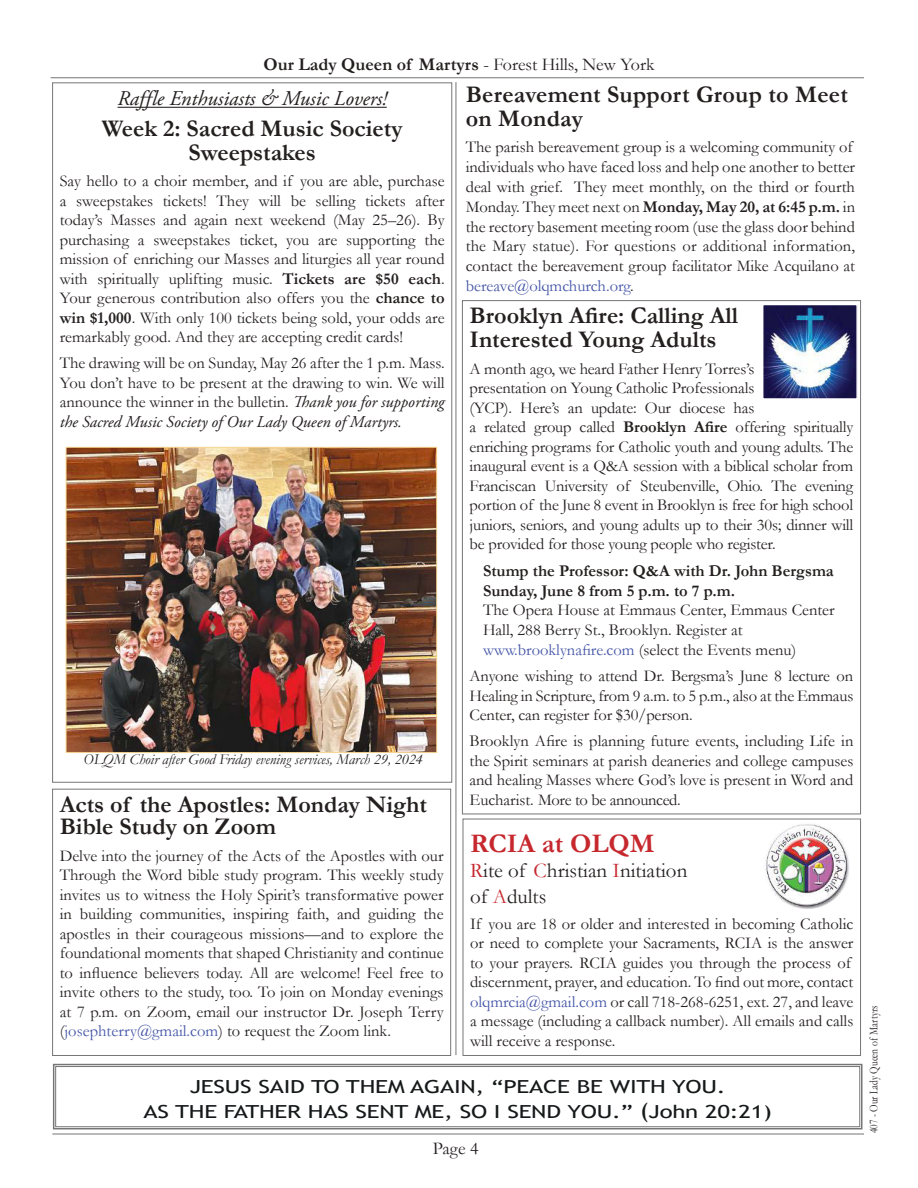
<style>
.page{position:relative;width:918px;height:1188px;background:#fff}
.page>*{position:absolute;margin:0;border:0;box-sizing:border-box;transform-origin:0 0}
.t1{font:700 27px "Garamond";color:#c6282e}
.t2{font:700 24px/24px "Garamond";color:#241f1f}
.t3{font:21px/25.2px "Garamond";color:#241f1f}
.t4{font:italic 21px "Adobe Garamond Pro";color:#241f1f}
.t5{font:18px/24.8px "Trebuchet MS";letter-spacing:-.01em;color:#16191a;text-align:center;scale:1.33 1}
.t6{font:700 18px "Garamond";color:#241f1f}
.t7{font:18px "Garamond";color:#241f1f}
.t8{font:16.5px/19.5px "Garamond";color:#241f1f;text-align:justify}
.t9{font:700 16.5px/19.8px "Garamond";color:#241f1f}
.t10{font:italic 16.5px "Adobe Garamond Pro";color:#241f1f}
.t11{font:italic 15px "Garamond";color:#241f1f}
.t12{font:12px "Garamond";color:#241f1f;scale:.8 1}
.s1{font-weight:400}
.s2{font-weight:700}
.s3{color:#4455a7}
.s4{font-family:"Adobe Garamond Pro";font-style:italic}
.s5{color:#c6282e}
.s6{color:#151718}
.s7{font-size:21.6px}
</style>
<div class="page">
<hr style="left:51px;top:77px;width:813px;height:1px;background:#777576">
<hr style="left:52px;top:1134px;width:812px;height:1px;background:#777576">
<hr style="left:118px;top:107px;width:269px;height:1px;background:#241f1f">
<img style="left:68px;top:449px;width:367px;height:302px">
<div style="left:66px;top:447px;width:371px;height:306px;border:1px solid #f6d794"></div>
<div style="left:52px;top:789px;width:399px;height:267px;border:1px solid #777576"></div>
<img style="left:763px;top:822px;width:88px;height:87px;border-radius:44px">
<div style="left:463px;top:819px;width:398px;height:237px;border:1px solid #777576"></div>
<svg style="left:52px;top:1063px;width:811px;height:67px"></svg>
<div style="left:55px;top:1066px;width:805px;height:61px;border:1px solid #777576"></div>
<hr style="left:456px;top:82px;width:1px;height:973px;background:#777576">
<img style="left:765px;top:307px;width:90px;height:90px">
<div style="left:762px;top:304px;width:96px;height:96px;border:2px solid #fff"></div>
<p class="t6" style="left:263px;top:52px;width:393px">Our Lady Queen of Martyrs <span class="s1">- Forest Hills, New York</span></p>
<h2 class="t2" style="left:466px;top:82px;width:384px">Bereavement Support Group to Meet on Monday</h2>
<p class="t8" style="left:466px;top:137px;width:391px;text-align:left">The parish bereavement group is a welcoming community of individuals who have faced loss and help one another to better deal with grief. They meet monthly, on the third or fourth Monday. They meet next on <span class="s2">Monday, May 20, at 6:45 p.m.</span> in the rectory basement meeting room (use the glass door behind the Mary statue). For questions or additional information, contact the bereavement group facilitator Mike Acquilano at <span class="s3">bereave@olqmchurch.org</span>.</p>
<h2 class="t2" style="left:470px;top:304px;width:270px">Brooklyn Afire: Calling All<br>Interested Young Adults</h2>
<p class="t8" style="left:470px;top:358px;width:385px;text-align:left">A month ago, we heard Father Henry Torres’s<br>presentation on Young Catholic Professionals<br>(YCP). Here’s an update: Our diocese has<br>a related group called <span class="s2">Brooklyn Afire</span> offering spiritually enriching programs for Catholic youth and young adults. The inaugural event is a Q&amp;A session with a biblical scholar from Franciscan University of Steubenville, Ohio. The evening portion of the June 8 event in Brooklyn is free for high school juniors, seniors, and young adults up to their 30s; dinner will be provided for those young people who register.</p>
<p class="t9" style="left:483px;top:561px;width:352px">Stump the Professor: Q&amp;A with Dr. John Bergsma<br>Sunday, June 8 from 5 p.m. to 7 p.m.</p>
<p class="t8" style="left:483px;top:600px;width:353px;text-align:left">The Opera House at Emmaus Center, Emmaus Center<br>Hall, 288 Berry St., Brooklyn. Register at <span class="s3">www.brooklynafire.com</span> (select the Events menu)</p>
<p class="t8" style="left:470px;top:666px;width:385px">Anyone wishing to attend Dr. Bergsma’s June 8 lecture on Healing in Scripture, from 9 a.m. to 5 p.m., also at the Emmaus Center, can register for $30/person.</p>
<p class="t8" style="left:470px;top:731px;width:385px">Brooklyn Afire is planning future events, including Life in the Spirit seminars at parish deaneries and college campuses and healing Masses where God’s love is present in Word and Eucharist. More to be announced.</p>
<p class="t4" style="left:118px;top:86px;width:271px">Raffle Enthusiasts &amp; Music Lovers!</p>
<h2 class="t2" style="left:102px;top:116px;width:302px;text-align:center">Week 2: Sacred Music Society<br>Sweepstakes</h2>
<p class="t8" style="left:60px;top:171px;width:386px">Say hello to a choir member, and if you are able, purchase a sweepstakes tickets! They will be selling tickets after today’s Masses and again next weekend (May 25–26). By purchasing a sweepstakes ticket, you are supporting the mission of enriching our Masses and liturgies all year round with spiritually uplifting music. <span class="s2">Tickets are $50 each</span>.<br>Your generous contribution also offers you the <span class="s2">chance to win $1,000</span>. With only 100 tickets being sold, your odds are remarkably good. And they are accepting credit cards!</p>
<p class="t8" style="left:60px;top:353px;width:386px">The drawing will be on Sunday, May 26 after the 1 p.m. Mass.<br>You don’t have to be present at the drawing to win. We will announce the winner in the bulletin. <span class="s4">Thank you for supporting</span></p>
<p class="t10" style="left:60px;top:412px;width:344px">the Sacred Music Society of Our Lady Queen of Martyrs.</p>
<p class="t11" style="left:84px;top:749px;width:341px">OLQM Choir after Good Friday evening services, March 29, 2024</p>
<h2 class="t2" style="left:60px;top:793px;width:369px;line-height:22.5px">Acts of the Apostles: Monday Night<br>Bible Study on Zoom</h2>
<p class="t8" style="left:60px;top:845px;width:385px">Delve into the journey of the Acts of the Apostles with our Through the Word bible study program. This weekly study invites us to witness the Holy Spirit’s transformative power in building communities, inspiring faith, and guiding the apostles in their courageous missions—and to explore the foundational moments that shaped Christianity and continue to influence believers today. All are welcome! Feel free to invite others to the study, too. To join on Monday evenings at 7 p.m. on Zoom, email our instructor Dr. Joseph Terry (<span class="s3">josephterry@gmail.com</span>) to request the Zoom link.</p>
<h1 class="t1" style="left:470px;top:825px;width:186px">RCIA at OLQM</h1>
<p class="t3" style="left:470px;top:858px;width:219px"><span class="s5">R</span>ite of <span class="s5">C</span>hristian <span class="s5">I</span>nitiation of <span class="s5">A</span>dults</p>
<p class="t8" style="left:470px;top:913px;width:385px;text-align:left">If you are 18 or older and interested in becoming Catholic or need to complete your Sacraments, RCIA is the answer to your prayers. RCIA guides you through the process of discernment, prayer, and education. To find out more, contact <span class="s3">olqmrcia@gmail.com</span> or call 718-268-6251, ext. 27, and leave a message (including a callback number). All emails and calls will receive a response.</p>
<p class="t5" style="left:143px;top:1074px;width:474px"><span class="s6">J</span>ESUS SAID TO THEM AGAIN, “PEACE BE WITH YOU.<br>AS THE FATHER HAS SENT ME, SO I SEND YOU.” <span class="s7">(</span>John 20:21)</p>
<p class="t7" style="left:433px;top:1136px;width:47px">Page 4</p>
<p class="t12" style="left:866px;top:1133px;width:161px;rotate:-90deg">407 - Our Lady Queen of Martyrs</p>
</div>
